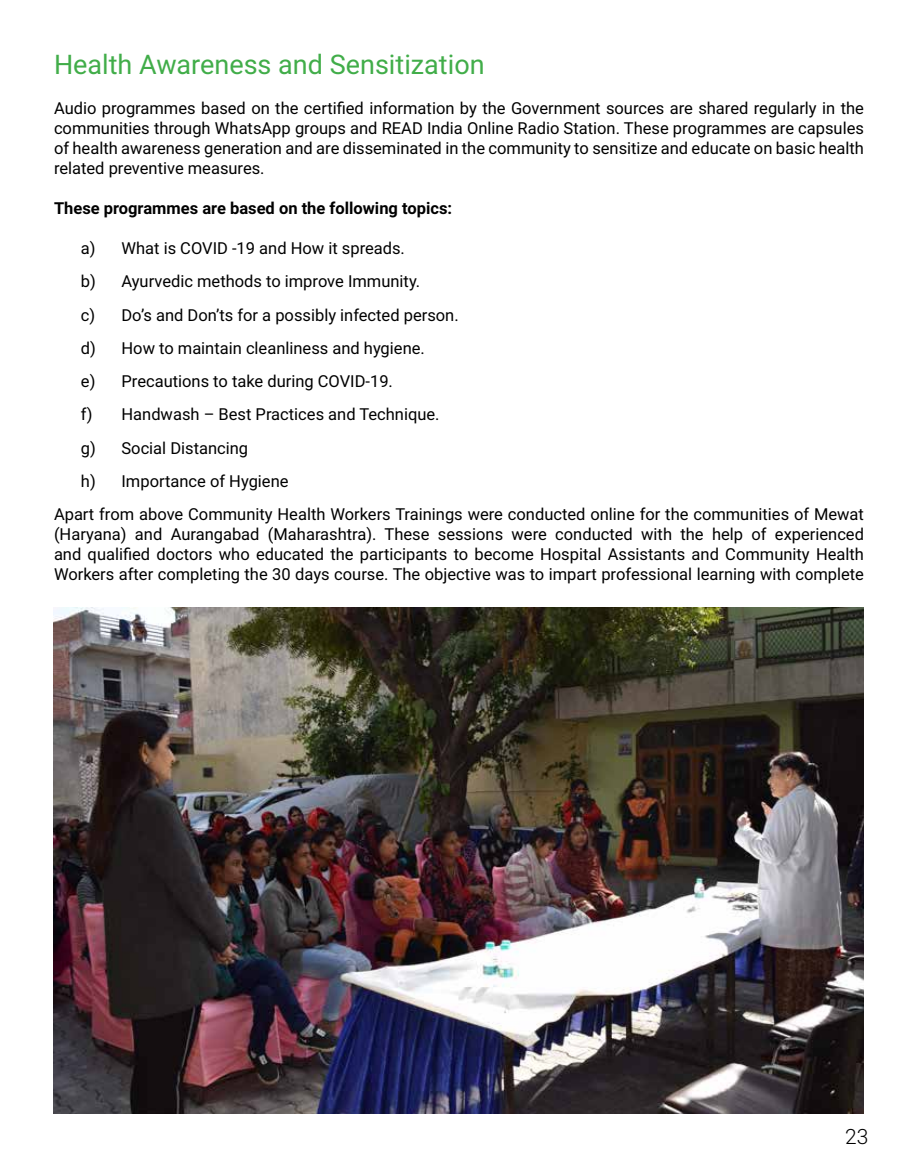
<style>
.page{position:relative;width:918px;height:1167px;background:#fff}
.page>*{position:absolute;margin:0;border:0;box-sizing:border-box;transform-origin:0 0}
.t1{font:27px "Roboto";color:#41ad49}
.t2{font:300 21px "Roboto";color:#000}
.t3{font:16.5px/19.8px "Roboto";color:#000;text-align:justify}
.t4{font:700 16.5px "Roboto";color:#000}
</style>
<div class="page">
<img style="left:54px;top:608px;width:810px;height:505px">
<h1 class="t1" style="left:54px;top:46px;width:432px">Health Awareness and Sensitization</h1>
<p class="t3" style="left:54px;top:98px;width:812px">Audio programmes based on the certified information by the Government sources are shared regularly in the communities through WhatsApp groups and READ India Online Radio Station. These programmes are capsules of health awareness generation and are disseminated in the community to sensitize and educate on basic health related preventive measures.</p>
<p class="t4" style="left:54px;top:196px;width:400px">These programmes are based on the following topics:</p>
<p class="t3" style="left:81px;top:237px;width:325px">a) What is COVID -19 and How it spreads.</p>
<p class="t3" style="left:81px;top:271px;width:341px">b) Ayurvedic methods to improve Immunity.</p>
<p class="t3" style="left:81px;top:304px;width:379px">c) Do’s and Don’ts for a possibly infected person.</p>
<p class="t3" style="left:81px;top:337px;width:345px">d) How to maintain cleanliness and hygiene.</p>
<p class="t3" style="left:81px;top:371px;width:314px">e) Precautions to take during COVID-19.</p>
<p class="t3" style="left:81px;top:404px;width:360px">f) Handwash – Best Practices and Technique.</p>
<p class="t3" style="left:81px;top:437px;width:169px">g) Social Distancing</p>
<p class="t3" style="left:81px;top:470px;width:209px">h) Importance of Hygiene</p>
<p class="t3" style="left:54px;top:504px;width:812px">Apart from above Community Health Workers Trainings were conducted online for the communities of Mewat</p>
<p class="t3" style="left:54px;top:524px;width:812px">(Haryana) and Aurangabad (Maharashtra). These sessions were conducted with the help of experienced and qualified doctors who educated the participants to become Hospital Assistants and Community Health Workers after completing the 30 days course. The objective was to impart professional learning with complete</p>
<p class="t2" style="left:845px;top:1121px;width:25px">23</p>
</div>
